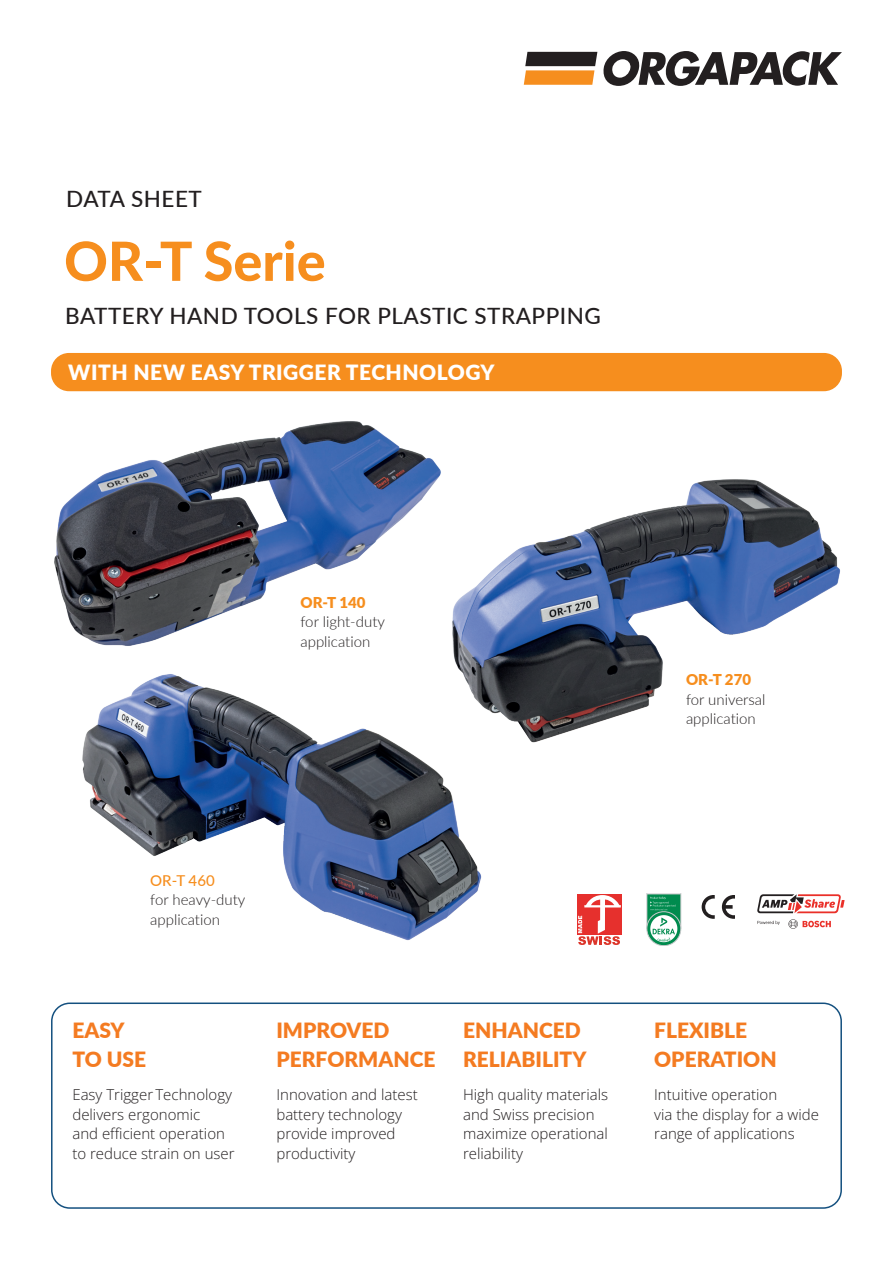
<style>
.page{position:relative;width:893px;height:1263px;background:#fff}
.page>*{position:absolute;margin:0;border:0;box-sizing:border-box;transform-origin:0 0}
.t1{font:800 54px "Lato";color:#f68e1e}
.t2{font:500 22.5px "Lato";letter-spacing:.02em;color:#231f20}
.t3{font:900 21px/28.5px "Lato";color:#f47b21}
.t4{font:900 21px "Lato";letter-spacing:.02em;color:#fff}
.t5{font:300 15px/19.5px "Open Sans";color:#231f20}
.t6{font:300 15px/19.5px "Lato";color:#231f20}
.t7{font:900 15px "Lato";color:#f68e1e}
.t8{font:500 15px "Lato";color:#f68e1e}
</style>
<div class="page">
<svg style="left:524px;top:51px;width:318px;height:35px"></svg>
<img style="left:54px;top:421px;width:384px;height:225px">
<img style="left:438px;top:467px;width:402px;height:276px">
<svg style="left:702px;top:895px;width:33px;height:24px"></svg>
<svg style="left:647px;top:912px;width:34px;height:34px"></svg>
<div style="left:647px;top:911px;width:34px;height:35px;border:1px solid #c7c8ca;border-radius:50%"></div>
<svg style="left:647px;top:894px;width:34px;height:48px"></svg>
<div style="left:577px;top:894px;width:44px;height:40px;background:#e6302d"></div>
<svg style="left:578px;top:895px;width:43px;height:50px"></svg>
<svg style="left:757px;top:921px;width:23px;height:4px"></svg>
<svg style="left:788px;top:919px;width:43px;height:10px"></svg>
<svg style="left:757px;top:894px;width:87px;height:19px"></svg>
<div style="left:51px;top:1002px;width:791px;height:207px;border:2px solid #14507f;border-radius:18px"></div>
<img style="left:82px;top:663px;width:409px;height:278px">
<div style="left:51px;top:353px;width:791px;height:38px;background:#f68e1e;border-radius:18px"></div>
<h2 class="t2" style="left:66px;top:182px;width:137px">DATA SHEET</h2>
<h1 class="t1" style="left:64px;top:221px;width:263px">OR-T Serie</h1>
<h2 class="t2" style="left:65px;top:300px;width:537px">BATTERY HAND TOOLS FOR PLASTIC STRAPPING</h2>
<h3 class="t4" style="left:68px;top:356px;width:428px">WITH NEW EASY TRIGGER TECHNOLOGY</h3>
<p class="t7" style="left:300px;top:591px;width:67px">OR-T 140</p>
<p class="t6" style="left:300px;top:612px;width:86px">for light-duty application</p>
<p class="t8" style="left:150px;top:870px;width:66px">OR-T 460</p>
<p class="t6" style="left:150px;top:890px;width:97px">for heavy-duty application</p>
<p class="t7" style="left:686px;top:669px;width:67px">OR-T 270</p>
<p class="t6" style="left:686px;top:689px;width:81px">for universal application</p>
<h3 class="t3" style="left:72px;top:1015px;width:75px">EASY<br>TO USE</h3>
<h3 class="t3" style="left:276px;top:1015px;width:161px">IMPROVED<br>PERFORMANCE</h3>
<h3 class="t3" style="left:463px;top:1015px;width:125px">ENHANCED<br>RELIABILITY</h3>
<h3 class="t3" style="left:654px;top:1015px;width:124px">FLEXIBLE<br>OPERATION</h3>
<p class="t5" style="left:72px;top:1085px;width:164px">Easy Trigger Technology delivers ergonomic<br>and efficient operation to reduce strain on user</p>
<p class="t5" style="left:276px;top:1085px;width:143px">Innovation and latest battery technology provide improved productivity</p>
<p class="t5" style="left:463px;top:1085px;width:147px">High quality materials and Swiss precision maximize operational reliability</p>
<p class="t5" style="left:654px;top:1085px;width:166px">Intuitive operation<br>via the display for a wide range of applications</p>
</div>
